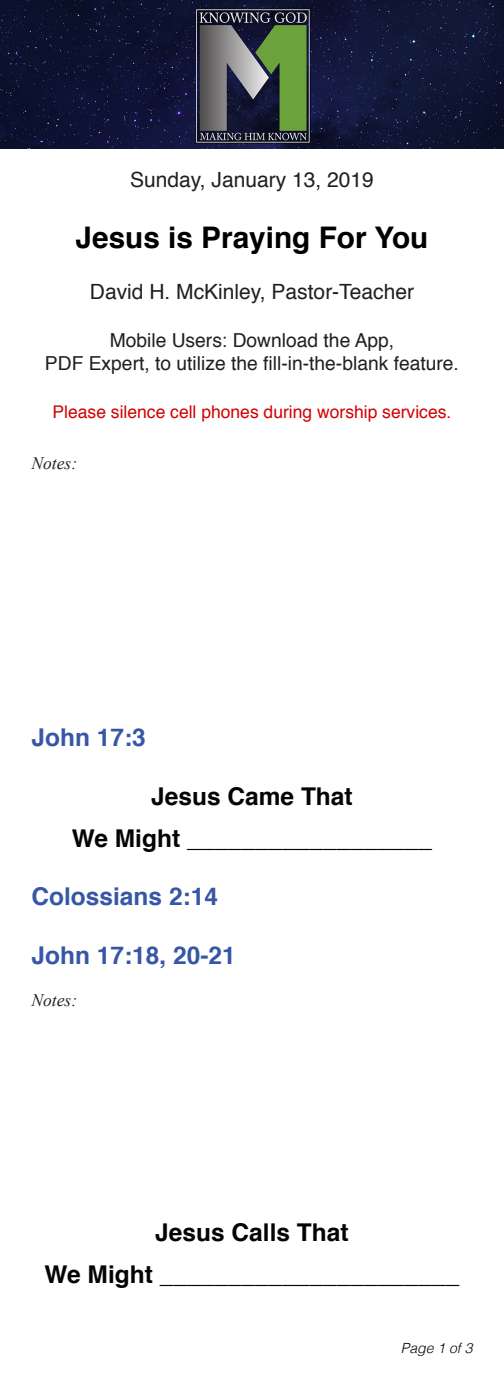
<style>
.page{position:relative;width:504px;height:1386px;background:#fff}
.page>*{position:absolute;margin:0;border:0;box-sizing:border-box;transform-origin:0 0}
.t1{font:700 29.75px "Helvetica";color:#000}
.t2{font:700 24.5px "Helvetica";color:#040503}
.t3{font:700 24.5px "Helvetica";color:#3757a6}
.t4{font:21px "Helvetica";color:#231f20}
.t5{font:19.25px "Helvetica";color:#231f20}
.t6{font:17.5px "Helvetica";color:#d20000}
.t7{font:italic 17.5px "Times New Roman";color:#231f20}
.t8{font:italic 300 14px "Helvetica";color:#040503}
</style>
<div class="page">
<img style="left:0;top:0;width:504px;height:149px">
<p class="t4" style="left:130px;top:164px;width:245px">Sunday, January 13, 2019</p>
<p class="t1" style="left:76px;top:214px;width:354px">Jesus is Praying For You</p>
<p class="t4" style="left:90px;top:275px;width:326px">David H. McKinley, Pastor-Teacher</p>
<p class="t5" style="left:110px;top:325px;width:286px">Mobile Users: Download the App,</p>
<p class="t5" style="left:45px;top:348px;width:416px">PDF Expert, to utilize the fill-in-the-blank feature.</p>
<p class="t6" style="left:53px;top:399px;width:400px">Please silence cell phones during worship services.</p>
<p class="t7" style="left:32px;top:451px;width:47px">Notes:</p>
<p class="t3" style="left:32px;top:717px;width:116px">John 17:3</p>
<p class="t2" style="left:151px;top:776px;width:203px">Jesus Came That</p>
<p class="t2" style="left:72px;top:818px;width:362px">We Might __________________</p>
<p class="t3" style="left:32px;top:877px;width:188px">Colossians 2:14</p>
<p class="t3" style="left:32px;top:936px;width:206px">John 17:18, 20-21</p>
<p class="t7" style="left:32px;top:988px;width:47px">Notes:</p>
<p class="t2" style="left:155px;top:1213px;width:195px">Jesus Calls That</p>
<p class="t2" style="left:45px;top:1255px;width:416px">We Might ______________________</p>
<p class="t8" style="left:401px;top:1337px;width:73px">Page 1 of 3</p>
</div>
